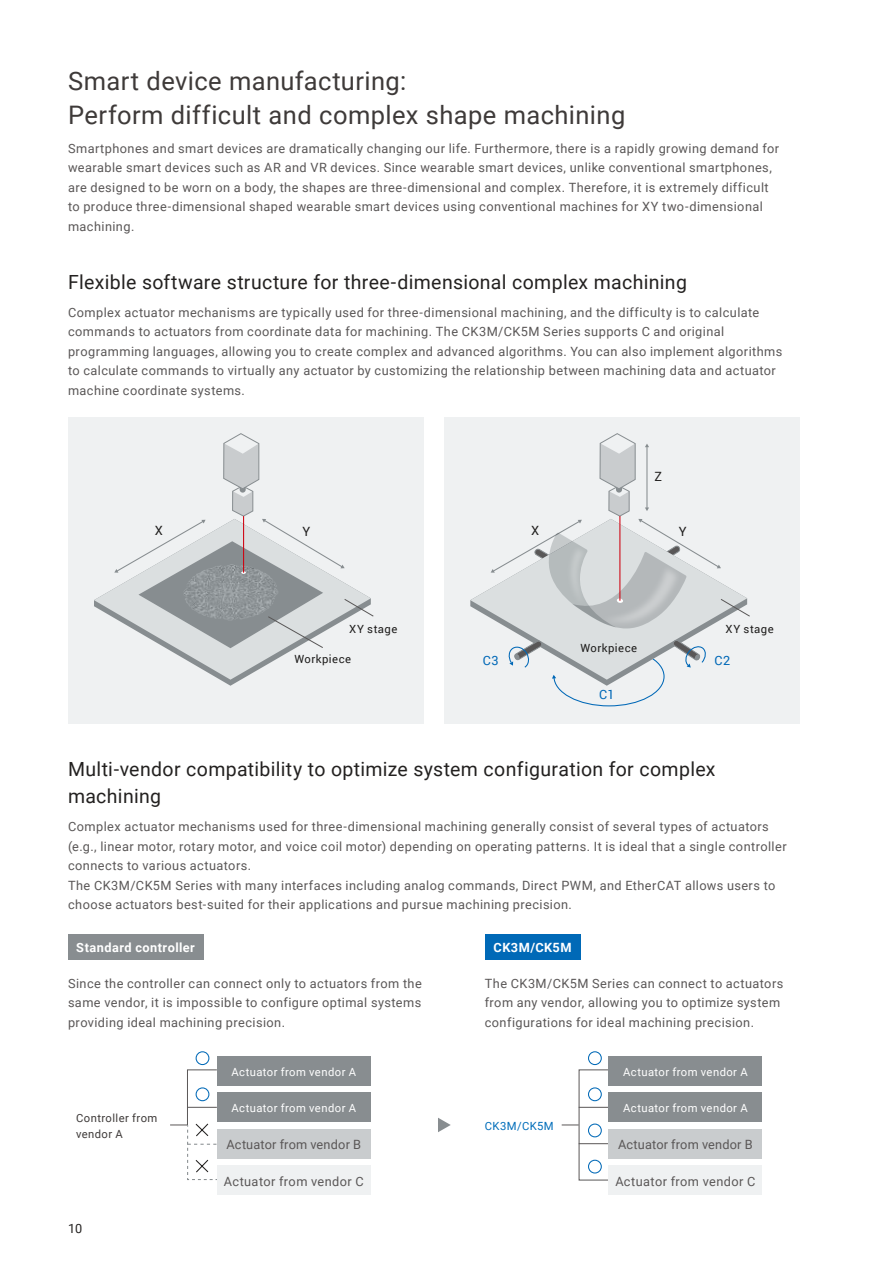
<style>
.page{position:relative;width:893px;height:1263px;background:#fff}
.page>*{position:absolute;margin:0;border:0;box-sizing:border-box;transform-origin:0 0}
.t1{font:25.5px/34.5px "Roboto";letter-spacing:.015em;color:#3e3a39}
.t2{font:19.5px/27px "Roboto";letter-spacing:.015em;color:#232120}
.t3{font:12.75px/19.5px "Roboto";letter-spacing:.035em;color:#5a5757}
.t4{font:12.75px "Roboto";letter-spacing:.015em;color:#5a5757}
.t5{font:700 12.75px "Roboto";letter-spacing:.035em;color:#fff}
.t6{font:12.75px "Roboto";color:#0068b7}
.t7{font:12.75px "Roboto";color:#1f1e1d}
.t8{font:12.75px "Roboto";color:#232120}
.t9{font:11.25px "Roboto";letter-spacing:.04em;color:#fff}
.t10{font:11.25px "Roboto";letter-spacing:.045em;color:#1f1e1d}
.t11{font:11.25px/15.8px "Roboto";letter-spacing:.04em;color:#3e3a39}
.t12{font:11.25px "Roboto";letter-spacing:.04em;color:#006dba}
</style>
<div class="page">
<svg style="left:562px;top:1124px;width:17px;height:1px"></svg>
<svg style="left:581px;top:1107px;width:26px;height:1px"></svg>
<svg style="left:581px;top:1143px;width:26px;height:1px"></svg>
<div style="left:217px;top:1056px;width:154px;height:30px;background:#888d90"></div>
<div style="left:608px;top:1056px;width:154px;height:30px;background:#888d90"></div>
<div style="left:217px;top:1092px;width:154px;height:30px;background:#888d90"></div>
<div style="left:608px;top:1092px;width:154px;height:30px;background:#888d90"></div>
<svg style="left:170px;top:1069px;width:54px;height:111px"></svg>
<div style="left:588px;top:1123px;width:14px;height:14px;border:1px solid #0069b7;border-radius:50%"></div>
<div style="left:588px;top:1051px;width:14px;height:14px;border:1px solid #0069b7;border-radius:50%"></div>
<div style="left:196px;top:1051px;width:13px;height:14px;border:1px solid #0069b7;border-radius:50%"></div>
<div style="left:588px;top:1160px;width:14px;height:13px;border:1px solid #0069b7;border-radius:50%"></div>
<div style="left:588px;top:1087px;width:14px;height:14px;border:1px solid #0069b7;border-radius:50%"></div>
<div style="left:196px;top:1087px;width:13px;height:14px;border:1px solid #0069b7;border-radius:50%"></div>
<div style="left:217px;top:1129px;width:154px;height:29px;background:#c9ccce"></div>
<div style="left:608px;top:1129px;width:154px;height:29px;background:#c9ccce"></div>
<div style="left:217px;top:1165px;width:154px;height:30px;background:#eff1f2"></div>
<div style="left:608px;top:1165px;width:154px;height:30px;background:#eff1f2"></div>
<div style="left:68px;top:417px;width:355px;height:306px;background:#eff1f2"></div>
<svg style="left:94px;top:433px;width:280px;height:247px"></svg>
<hr style="left:243px;top:516px;width:1px;height:57px;background:#cf000e">
<div style="left:444px;top:417px;width:355px;height:306px;background:#eff1f2"></div>
<svg style="left:470px;top:433px;width:280px;height:274px"></svg>
<hr style="left:619px;top:516px;width:1px;height:85px;background:#cf000e">
<svg style="left:438px;top:1118px;width:13px;height:14px"></svg>
<div style="left:485px;top:935px;width:95px;height:25px;background:#0069b7"></div>
<div style="left:68px;top:935px;width:135px;height:25px;background:#888d90"></div>
<h1 class="t1" style="left:68px;top:63px;width:559px">Smart device manufacturing:<br>Perform difficult and complex shape machining</h1>
<p class="t3" style="left:68px;top:138px;width:713px">Smartphones and smart devices are dramatically changing our life. Furthermore, there is a rapidly growing demand for wearable smart devices such as AR and VR devices. Since wearable smart devices, unlike conventional smartphones, are designed to be worn on a body, the shapes are three-dimensional and complex. Therefore, it is extremely difficult to produce three-dimensional shaped wearable smart devices using conventional machines for XY two-dimensional machining.</p>
<h2 class="t2" style="left:68px;top:268px;width:620px">Flexible software structure for three-dimensional complex machining</h2>
<p class="t3" style="left:68px;top:302px;width:716px">Complex actuator mechanisms are typically used for three-dimensional machining, and the difficulty is to calculate commands to actuators from coordinate data for machining. The CK3M/CK5M Series supports C and original programming languages, allowing you to create complex and advanced algorithms. You can also implement algorithms to calculate commands to virtually any actuator by customizing the relationship between machining data and actuator machine coordinate systems.</p>
<p class="t7" style="left:654px;top:468px;width:9px">Z</p>
<p class="t7" style="left:155px;top:522px;width:10px">X</p>
<p class="t7" style="left:303px;top:522px;width:9px">Y</p>
<p class="t7" style="left:531px;top:522px;width:10px">X</p>
<p class="t7" style="left:679px;top:522px;width:9px">Y</p>
<p class="t10" style="left:349px;top:621px;width:50px">XY stage</p>
<p class="t10" style="left:726px;top:621px;width:50px">XY stage</p>
<p class="t10" style="left:294px;top:651px;width:58px">Workpiece</p>
<p class="t10" style="left:580px;top:640px;width:58px">Workpiece</p>
<p class="t6" style="left:483px;top:652px;width:17px">C3</p>
<p class="t6" style="left:715px;top:652px;width:17px">C2</p>
<p class="t6" style="left:599px;top:686px;width:17px">C1</p>
<h2 class="t2" style="left:68px;top:755px;width:649px">Multi-vendor compatibility to optimize system configuration for complex machining</h2>
<p class="t3" style="left:68px;top:816px;width:720px">Complex actuator mechanisms used for three-dimensional machining generally consist of several types of actuators (e.g., linear motor, rotary motor, and voice coil motor) depending on operating patterns. It is ideal that a single controller connects to various actuators.<br>The CK3M/CK5M Series with many interfaces including analog commands, Direct PWM, and EtherCAT allows users to choose actuators best-suited for their applications and pursue machining precision.</p>
<p class="t5" style="left:76px;top:938px;width:120px">Standard controller</p>
<p class="t5" style="left:494px;top:938px;width:80px">CK3M/CK5M</p>
<p class="t3" style="left:68px;top:973px;width:355px;text-align:justify">Since the controller can connect only to actuators from the same vendor, it is impossible to configure optimal systems providing ideal machining precision.</p>
<p class="t3" style="left:485px;top:973px;width:300px">The CK3M/CK5M Series can connect to actuators from any vendor, allowing you to optimize system configurations for ideal machining precision.</p>
<p class="t9" style="left:232px;top:1064px;width:126px">Actuator from vendor A</p>
<p class="t9" style="left:623px;top:1064px;width:126px">Actuator from vendor A</p>
<p class="t9" style="left:232px;top:1100px;width:126px">Actuator from vendor A</p>
<p class="t9" style="left:623px;top:1100px;width:126px">Actuator from vendor A</p>
<p class="t4" style="left:227px;top:1136px;width:136px">Actuator from vendor B</p>
<p class="t4" style="left:618px;top:1136px;width:136px">Actuator from vendor B</p>
<p class="t3" style="left:224px;top:1171px;width:142px">Actuator from vendor C</p>
<p class="t3" style="left:615px;top:1171px;width:142px">Actuator from vendor C</p>
<p class="t11" style="left:76px;top:1110px;width:83px">Controller from vendor A</p>
<p class="t12" style="left:485px;top:1118px;width:71px">CK3M/CK5M</p>
<p class="t8" style="left:68px;top:1220px;width:16px">10</p>
</div>
